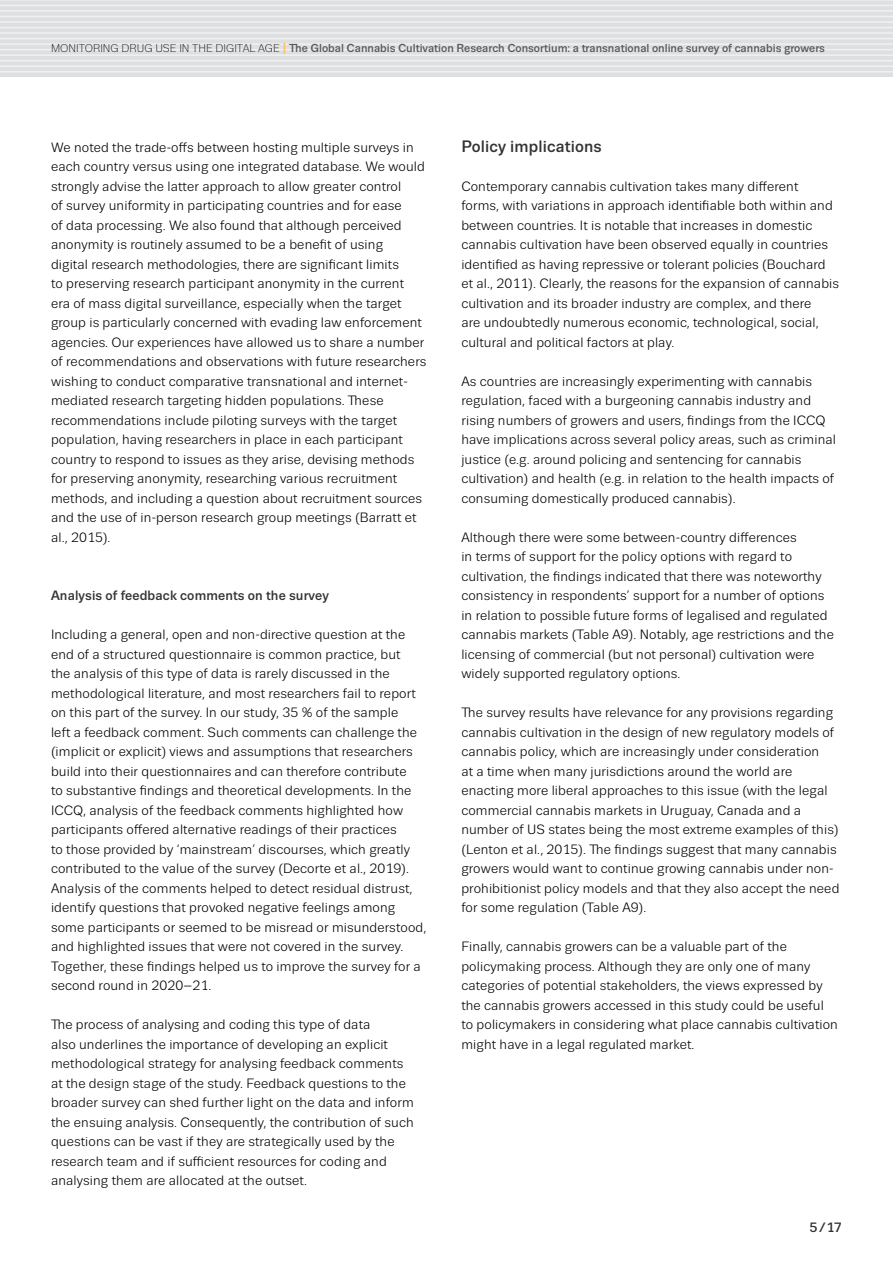
<style>
.page{position:relative;width:893px;height:1263px;background:#fff}
.page>*{position:absolute;margin:0;border:0;box-sizing:border-box;transform-origin:0 0}
.headline_II{font:500 16.5px "Trivia Sans";letter-spacing:.01em;color:#333}
.regular_text_9_13{font:13.5px/19.5px "Trivia Sans";letter-spacing:.01em;color:#000}
.headline_III{font:500 13.5px "Trivia Sans";letter-spacing:.01em;color:#333}
.t1{font:500 11.55px "Trivia Sans";color:#58595b}
.s1{font-weight:300;font-size:11.25px;color:#000}
.s2{font-size:16.2px;color:#fec357}
</style>
<div class="page">
<div style="left:0;top:0;width:893px;height:77px;background:#dedfe0"></div>
<hr style="left:0;top:0;width:893px;height:1px;background:#f1f1f2">
<hr style="left:0;top:5px;width:893px;height:1px;background:#f1f1f2">
<hr style="left:0;top:10px;width:893px;height:2px;background:#f1f1f2">
<hr style="left:0;top:16px;width:893px;height:1px;background:#f1f1f2">
<hr style="left:0;top:21px;width:893px;height:2px;background:#f1f1f2">
<hr style="left:0;top:27px;width:893px;height:1px;background:#f1f1f2">
<hr style="left:0;top:32px;width:893px;height:2px;background:#f1f1f2">
<hr style="left:0;top:38px;width:893px;height:1px;background:#f1f1f2">
<hr style="left:0;top:43px;width:893px;height:2px;background:#f1f1f2">
<hr style="left:0;top:49px;width:893px;height:1px;background:#f1f1f2">
<hr style="left:0;top:54px;width:893px;height:2px;background:#f1f1f2">
<hr style="left:0;top:60px;width:893px;height:1px;background:#f1f1f2">
<hr style="left:0;top:65px;width:893px;height:2px;background:#f1f1f2">
<hr style="left:0;top:71px;width:893px;height:2px;background:#f1f1f2">
<p class="t1" style="left:51px;top:42px;width:775px"><span class="s1">MONITORING DRUG USE IN THE DIGITAL AGE</span> <span class="s2">I</span> The Global Cannabis Cultivation Research Consortium: a transnational online survey of cannabis growers</p>
<p class="regular_text_9_13" style="left:51px;top:137px;width:377px">We noted the trade-offs between hosting multiple surveys in each country versus using one integrated database. We would strongly advise the latter approach to allow greater control<br>of survey uniformity in participating countries and for ease<br>of data processing. We also found that although perceived anonymity is routinely assumed to be a benefit of using<br>digital research methodologies, there are significant limits<br>to preserving research participant anonymity in the current era of mass digital surveillance, especially when the target group is particularly concerned with evading law enforcement agencies. Our experiences have allowed us to share a number of recommendations and observations with future researchers wishing to conduct comparative transnational and internet&shy;mediated research targeting hidden populations. These recommendations include piloting surveys with the target population, having researchers in place in each participant country to respond to issues as they arise, devising methods for preserving anonymity, researching various recruitment methods, and including a question about recruitment sources and the use of in-person research group meetings (Barratt et al., 2015).</p>
<p class="headline_III" style="left:51px;top:588px;width:280px">Analysis of feedback comments on the survey</p>
<p class="regular_text_9_13" style="left:51px;top:625px;width:377px">Including a general, open and non-directive question at the end of a structured questionnaire is common practice, but<br>the analysis of this type of data is rarely discussed in the methodological literature, and most researchers fail to report on this part of the survey. In our study, 35 % of the sample<br>left a feedback comment. Such comments can challenge the (implicit or explicit) views and assumptions that researchers build into their questionnaires and can therefore contribute<br>to substantive findings and theoretical developments. In the ICCQ, analysis of the feedback comments highlighted how participants offered alternative readings of their practices<br>to those provided by ‘mainstream’ discourses, which greatly contributed to the value of the survey (Decorte et al., 2019).<br>Analysis of the comments helped to detect residual distrust, identify questions that provoked negative feelings among some participants or seemed to be misread or misunderstood, and highlighted issues that were not covered in the survey.<br>Together, these findings helped us to improve the survey for a second round in 2020–21.</p>
<p class="regular_text_9_13" style="left:51px;top:1015px;width:364px">The process of analysing and coding this type of data<br>also underlines the importance of developing an explicit methodological strategy for analysing feedback comments at the design stage of the study. Feedback questions to the broader survey can shed further light on the data and inform the ensuing analysis. Consequently, the contribution of such questions can be vast if they are strategically used by the research team and if sufficient resources for coding and analysing them are allocated at the outset.</p>
<p class="headline_II" style="left:461px;top:137px;width:142px">Policy implications</p>
<p class="regular_text_9_13" style="left:461px;top:176px;width:379px">Contemporary cannabis cultivation takes many different forms, with variations in approach identifiable both within and between countries. It is notable that increases in domestic cannabis cultivation have been observed equally in countries identified as having repressive or tolerant policies (Bouchard et al., 2011). Clearly, the reasons for the expansion of cannabis cultivation and its broader industry are complex, and there<br>are undoubtedly numerous economic, technological, social, cultural and political factors at play.</p>
<p class="regular_text_9_13" style="left:461px;top:371px;width:376px">As countries are increasingly experimenting with cannabis regulation, faced with a burgeoning cannabis industry and rising numbers of growers and users, findings from the ICCQ have implications across several policy areas, such as criminal justice (e.g. around policing and sentencing for cannabis cultivation) and health (e.g. in relation to the health impacts of consuming domestically produced cannabis).</p>
<p class="regular_text_9_13" style="left:461px;top:527px;width:374px">Although there were some between-country differences<br>in terms of support for the policy options with regard to cultivation, the findings indicated that there was noteworthy consistency in respondents’ support for a number of options in relation to possible future forms of legalised and regulated cannabis markets (Table A9). Notably, age restrictions and the licensing of commercial (but not personal) cultivation were widely supported regulatory options.</p>
<p class="regular_text_9_13" style="left:461px;top:703px;width:380px">The survey results have relevance for any provisions regarding cannabis cultivation in the design of new regulatory models of cannabis policy, which are increasingly under consideration<br>at a time when many jurisdictions around the world are enacting more liberal approaches to this issue (with the legal commercial cannabis markets in Uruguay, Canada and a number of US states being the most extreme examples of this) (Lenton et al., 2015). The findings suggest that many cannabis growers would want to continue growing cannabis under non&shy;prohibitionist policy models and that they also accept the need for some regulation (Table A9).</p>
<p class="regular_text_9_13" style="left:461px;top:937px;width:378px">Finally, cannabis growers can be a valuable part of the policymaking process. Although they are only one of many categories of potential stakeholders, the views expressed by the cannabis growers accessed in this study could be useful to policymakers in considering what place cannabis cultivation might have in a legal regulated market.</p>
<p class="headline_III" style="left:809px;top:1220px;width:34px">5/17</p>
</div>
